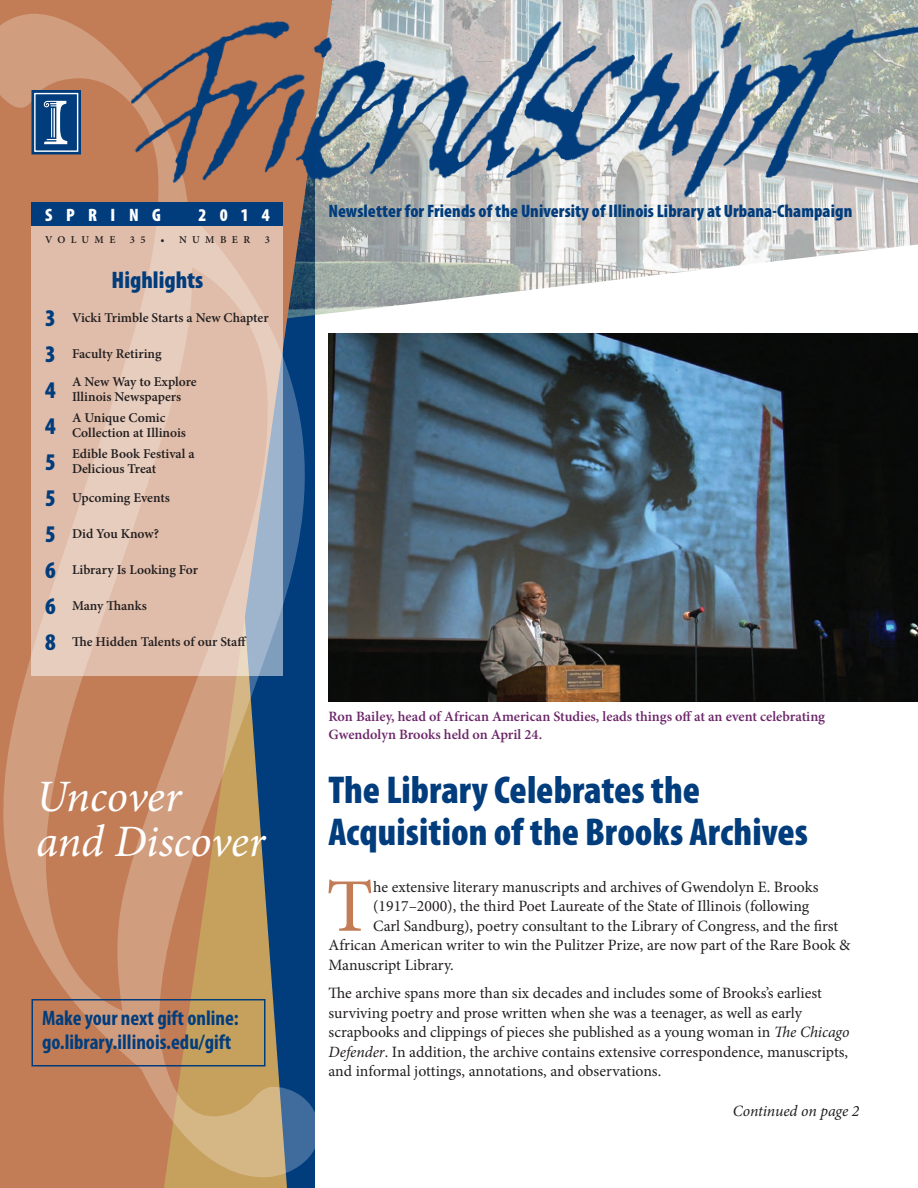
<style>
.page{position:relative;width:918px;height:1188px;background:#fff}
.page>*{position:absolute;margin:0;border:0;box-sizing:border-box;transform-origin:0 0}
.t1{font:75.75px "Minion Pro";color:#c27d56}
.t2{font:italic 45px/45px "Minion Pro";letter-spacing:-.005em;color:#fff}
.t3{font:900 condensed 39px/42px "Myriad Pro";color:#013d7d}
.t4{font:900 condensed 24px "Myriad Pro";color:#013d7d}
.t5{font:700 condensed 21px/24px "Myriad Pro";color:#013d7d}
.t6{font:900 condensed 18px "Myriad Pro";letter-spacing:.005em;color:#013d7d}
.t7{font:900 condensed 18px "Myriad Pro";letter-spacing:.75em;color:#fff}
.t8{font:15.75px/19.5px "Minion Pro";letter-spacing:-.005em;color:#231f20}
.t9{font:italic 15.75px "Minion Pro";letter-spacing:-.01em;color:#231f20}
.t10{font:600 14.25px/18px "Minion Pro";color:#6c2669}
.t11{font:600 13.5px/15px "Minion Pro";color:#231f20}
.t12{font:600 10.5px "Minion Pro";letter-spacing:.51em;color:#231f20}
.s1{font-family:"Myriad Pro";font-weight:900;font-stretch:condensed;font-size:24px;color:#013d7d}
.s2{font-style:italic}
</style>
<div class="page">
<img style="left:332px;top:0;width:586px;height:313px">
<svg style="left:0;top:0;width:332px;height:1188px"></svg>
<svg style="left:0;top:13px;width:320px;height:1167px;background:#a7826c"></svg>
<svg style="left:32px;top:226px;width:252px;height:450px;background:#dfc1b0"></svg>
<img style="left:129px;top:4px;width:789px;height:210px">
<div style="left:32px;top:202px;width:252px;height:24px;background:#013d7d"></div>
<div style="left:32px;top:999px;width:234px;height:67px;border:2px solid #013d7d"></div>
<div style="left:31px;top:90px;width:50px;height:65px;border:5px solid #013d7d"></div>
<div style="left:34px;top:93px;width:44px;height:59px;background:#013d7d;border:1px solid #fff"></div>
<svg style="left:44px;top:101px;width:23px;height:43px"></svg>
<hr style="left:54px;top:108px;width:1px;height:30px;background:#fff">
<img style="left:328px;top:333px;width:590px;height:369px">
<h1 class="t7" style="left:45px;top:204px;width:117px">SprINg</h1>
<h1 class="t7" style="left:199px;top:204px;width:73px">2014</h1>
<h1 class="t6" style="left:328px;top:201px;width:525px">Newsletter for Friends of the University of Illinois Library at Urbana-Champaign</h1>
<h1 class="t12" style="left:45px;top:232px;width:72px">Volume</h1>
<h1 class="t12" style="left:130px;top:232px;width:17px">3 5</h1>
<h1 class="t12" style="left:179px;top:232px;width:73px">Number</h1>
<h1 class="t12" style="left:265px;top:232px;width:7px">3</h1>
<p class="t12" style="left:160px;top:232px;width:6px">•</p>
<h2 class="t4" style="left:112px;top:267px;width:93px">Highlights</h2>
<p class="t11" style="left:45px;top:310px;width:225px"><span class="s1">3</span> Vicki Trimble Starts a New Chapter</p>
<p class="t11" style="left:45px;top:346px;width:118px"><span class="s1">3</span> Faculty retiring</p>
<p class="t4" style="left:45px;top:377px;width:12px">4</p>
<p class="t11" style="left:72px;top:374px;width:126px">A New Way to explore<br>Illinois Newspapers</p>
<p class="t4" style="left:45px;top:413px;width:12px">4</p>
<p class="t11" style="left:72px;top:410px;width:115px">A unique Comic<br>Collection at Illinois</p>
<p class="t4" style="left:45px;top:449px;width:12px">5</p>
<p class="t11" style="left:72px;top:446px;width:124px">edible book Festival a<br>Delicious Treat</p>
<p class="t11" style="left:45px;top:490px;width:126px"><span class="s1">5</span> upcoming events</p>
<p class="t11" style="left:45px;top:526px;width:116px"><span class="s1">5</span> Did You Know?</p>
<p class="t11" style="left:45px;top:562px;width:155px"><span class="s1">6</span> library Is looking For</p>
<p class="t11" style="left:45px;top:598px;width:103px"><span class="s1">6</span> many Thanks</p>
<p class="t11" style="left:45px;top:634px;width:203px"><span class="s1">8</span> The Hidden Talents of our Staff</p>
<h2 class="t2" style="left:36px;top:774px;width:231px">Uncover<br>and Discover</h2>
<p class="t5" style="left:42px;top:1006px;width:198px">Make your next gift online: go.library.illinois.edu/gift</p>
<p class="t10" style="left:328px;top:708px;width:498px">Ron Bailey, head of African American Studies, leads things off at an event celebrating<br>Gwendolyn Brooks held on April 24.</p>
<h2 class="t3" style="left:328px;top:770px;width:481px">The Library Celebrates the<br>Acquisition of the Brooks Archives</h2>
<p class="t1" style="left:326px;top:856px;width:48px">T</p>
<p class="t8" style="left:373px;top:877px;width:447px">he extensive literary manuscripts and archives of Gwendolyn E. Brooks</p>
<p class="t8" style="left:373px;top:897px;width:438px">(1917–2000), the third Poet Laureate of the State of Illinois (following</p>
<p class="t8" style="left:373px;top:916px;width:467px">Carl Sandburg), poetry consultant to the Library of Congress, and the first</p>
<p class="t8" style="left:329px;top:936px;width:523px">African American writer to win the Pulitzer Prize, are now part of the Rare Book &amp;</p>
<p class="t8" style="left:329px;top:955px;width:127px">Manuscript Library.</p>
<p class="t8" style="left:329px;top:984px;width:523px">The archive spans more than six decades and includes some of Brooks’s earliest surviving poetry and prose written when she was a teenager, as well as early scrapbooks and clippings of pieces she published as a young woman in <span class="s2">The Chicago Defender</span>. In addition, the archive contains extensive correspondence, manuscripts, and informal jottings, annotations, and observations.</p>
<p class="t9" style="left:733px;top:1100px;width:128px">Continued on page 2</p>
</div>
